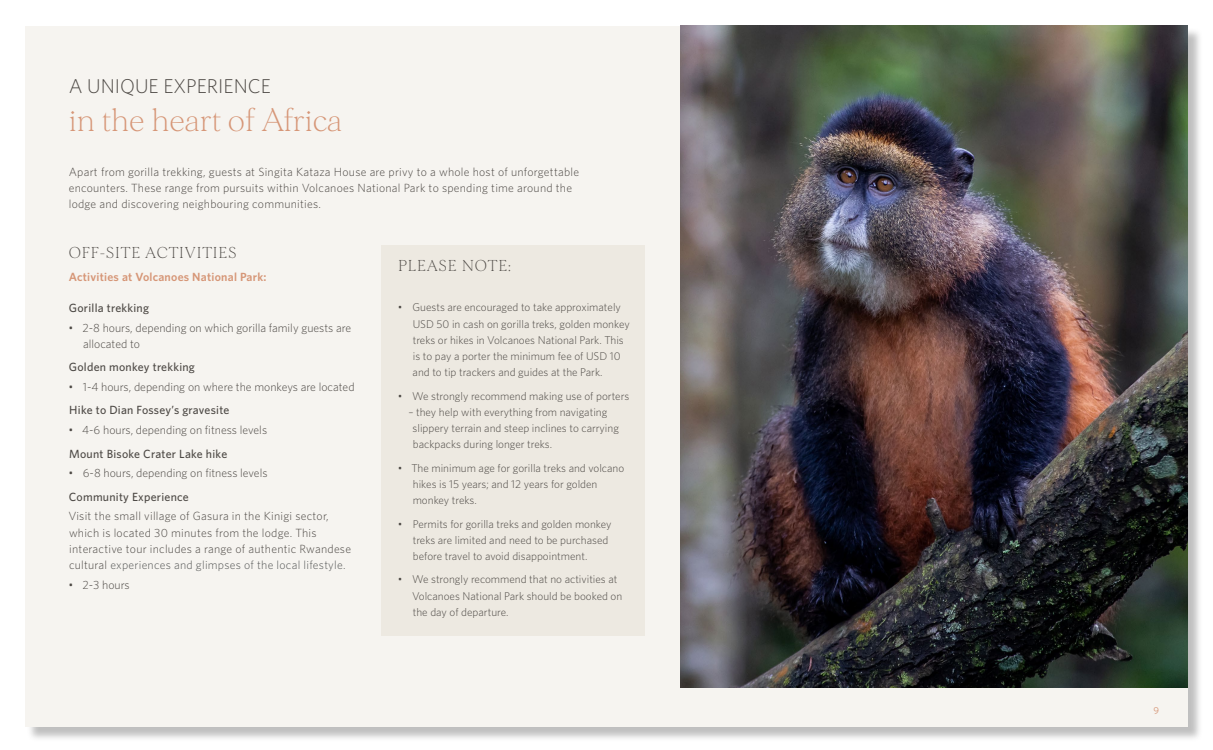
<style>
.page{position:relative;width:1213px;height:750px;background:#fff}
.page>*{position:absolute;margin:0;border:0;box-sizing:border-box;transform-origin:0 0}
.t1{font:200 31.25px "Morion";color:#d69677}
.t2{font:300 20px "Whitney";color:#4d4945}
.t3{font:200 15px "Morion";letter-spacing:.06em;color:#4d4945}
.t4{font:300 11.88px/16.2px "Whitney";letter-spacing:.02em;color:#4d4945}
.t5{font:300 11.88px/16.2px "Whitney";color:#4d4945}
.t6{font:500 11.88px "Whitney";letter-spacing:.02em;color:#4d4945}
.t7{font:600 11.88px "Whitney";letter-spacing:.02em;color:#d69677}
.t8{font:300 11.25px/16.2px "Whitney";color:#4d4945}
.t9{font:10px "Whitney";color:#d69677}
.s1{color:#565857}
</style>
<div class="page">
<div style="left:27px;top:27px;width:1175px;height:715px;background:#808080;opacity:.5"></div>
<div style="left:25px;top:26px;width:1162px;height:700px;background:#f6f4f0"></div>
<img style="left:681px;top:26px;width:506px;height:662px">
<div style="left:381px;top:245px;width:264px;height:391px;background:#ede9e1"></div>
<h2 class="t2" style="left:69px;top:73px;width:204px">A UNIQUE EXPERIENCE</h2>
<h1 class="t1" style="left:69px;top:102px;width:275px">in the heart of Africa</h1>
<p class="t4" style="left:69px;top:163px;width:512px">Apart from gorilla trekking, guests at Singita Kataza House are privy to a whole host of unforgettable encounters. These range from pursuits within Volcanoes National Park to spending time around the lodge and discovering neighbouring communities.</p>
<h3 class="t3" style="left:69px;top:244px;width:169px">OFF-SITE ACTIVITIES</h3>
<p class="t7" style="left:69px;top:269px;width:199px">Activities at Volcanoes National Park:</p>
<p class="t6" style="left:69px;top:300px;width:82px">Gorilla trekking</p>
<p class="t5" style="left:83px;top:319px;width:270px;text-indent:-15px">• 2-8 hours, depending on which gorilla family guests are allocated to</p>
<p class="t6" style="left:69px;top:359px;width:127px">Golden monkey trekking</p>
<p class="t5" style="left:68px;top:378px;width:288px">• 1-4 hours, depending on where the monkeys are located</p>
<p class="t6" style="left:69px;top:402px;width:162px">Hike to Dian Fossey’s gravesite</p>
<p class="t5" style="left:68px;top:422px;width:200px">• 4-6 hours, depending on fitness levels</p>
<p class="t6" style="left:69px;top:446px;width:160px">Mount Bisoke Crater Lake hike</p>
<p class="t5" style="left:68px;top:465px;width:201px">• 6-8 hours, depending on fitness levels</p>
<p class="t6" style="left:69px;top:489px;width:121px">Community Experience</p>
<p class="t4" style="left:68px;top:508px;width:284px">Visit the small village of Gasura in the Kinigi sector, which is located 30 minutes from the lodge. This interactive tour includes a range of authentic Rwandese cultural <span class="s1">experiences and glimpses of the local lifestyle.</span></p>
<p class="t4" style="left:68px;top:576px;width:63px">• 2-3 hours</p>
<h3 class="t3" style="left:398px;top:257px;width:114px">PLEASE NOTE:</h3>
<p class="t8" style="left:412px;top:299px;width:219px;text-indent:-15px">• Guests are encouraged to take approximately USD 50 in cash on gorilla treks, golden monkey treks or hikes in Volcanoes National Park. This is to pay a porter the minimum fee of USD 10 and to tip trackers and guides at the Park.</p>
<p class="t8" style="left:398px;top:387px;width:233px">• We strongly recommend making use of porters</p>
<p class="t8" style="left:412px;top:404px;width:208px;text-indent:-4px">– they help with everything from navigating slippery terrain and steep inclines to carrying backpacks during longer treks.</p>
<p class="t8" style="left:413px;top:459px;width:213px;text-indent:-15px">• The minimum age for gorilla treks and volcano hikes is 15 years; and 12 years for golden monkey treks.</p>
<p class="t8" style="left:413px;top:515px;width:200px;text-indent:-15px">• Permits for gorilla treks and golden monkey treks are limited and need to be purchased before travel to avoid disappointment.</p>
<p class="t8" style="left:412px;top:571px;width:212px;text-indent:-14px">• We strongly recommend that no activities at<br>Volcanoes National Park should be booked on the day of departure.</p>
<p class="t9" style="left:1153px;top:704px;width:7px">9</p>
</div>
